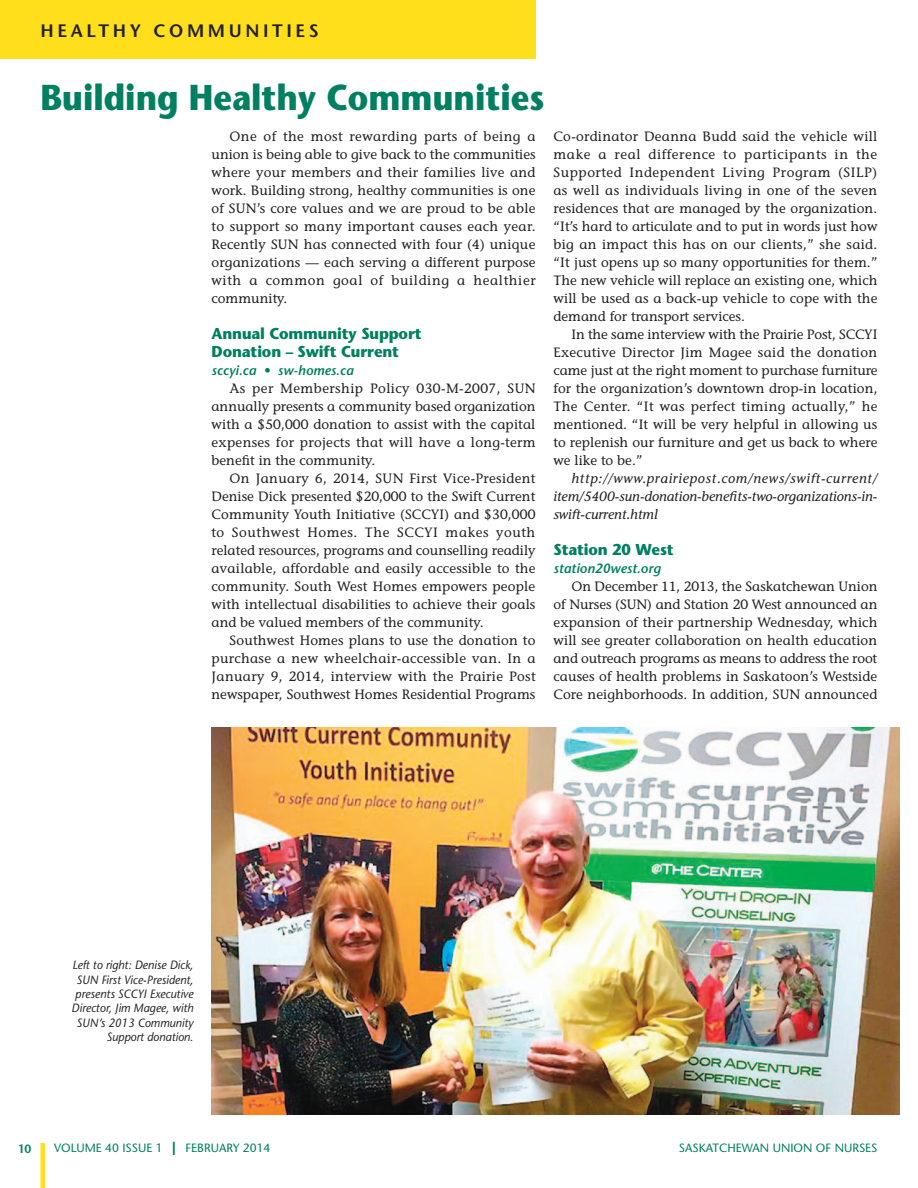
<style>
.page{position:relative;width:918px;height:1188px;background:#fff}
.page>*{position:absolute;margin:0;border:0;box-sizing:border-box;transform-origin:0 0}
.head{font:700 36px "Stone Sans";color:#008061;scale:.9 1}
.t1{font:600 18px "Stone Sans";letter-spacing:.2em;color:#231f20}
.subhead_1{font:700 15.75px/18px "Stone Sans";letter-spacing:-.01em;color:#008061;scale:.95 1}
.text{font:13.5px/18px "Stone Informal";color:#231f20;text-align:justify}
.text-2{font:italic 13.5px/18px "Stone Informal";color:#231f20;text-align:justify}
.text-3{font:italic 600 13.5px "Stone Sans";color:#008061}
.t2{font:italic 12px/14.4px "Stone Sans";color:#231f20;text-align:right;scale:.95 1}
.t3{font:12px "Stone Sans";color:#008061}
.t4{font:600 12px "Stone Sans";color:#008061}
.s1{font-weight:700;font-size:18px}
</style>
<div class="page">
<div style="left:40px;top:1143px;width:5px;height:45px;background:#ffdf1b"></div>
<div style="left:0;top:0;width:536px;height:58px;background:#ffdf1b"></div>
<img style="left:212px;top:728px;width:688px;height:387px">
<p class="t1" style="left:40px;top:19px;width:280px">HEALTHY COMMUNITIES</p>
<p class="head" style="left:40px;top:74px;width:561px">Building Healthy Communities</p>
<p class="text" style="left:212px;top:127px;width:326px;text-indent:18px">One of the most rewarding parts of being a union is being able to give back to the communities where your members and their families live and work. Building strong, healthy communities is one of SUN’s core values and we are proud to be able to support so many important causes each year.<br>Recently SUN has connected with four (4) unique organizations — each serving a different purpose with a common goal of building a healthier community.</p>
<p class="subhead_1" style="left:212px;top:324px;width:223px">Annual Community Support<br>Donation – Swift Current</p>
<p class="text-3" style="left:212px;top:362px;width:143px">sccyi.ca • sw-homes.ca</p>
<p class="text" style="left:212px;top:379px;width:326px;text-indent:18px">As per Membership Policy 030-M-2007, SUN annually presents a community based organization with a $50,000 donation to assist with the capital expenses for projects that will have a long-term benefit in the community.</p>
<p class="text" style="left:212px;top:469px;width:326px;text-indent:18px">On January 6, 2014, SUN First Vice-President Denise Dick presented $20,000 to the Swift Current Community Youth Initiative (SCCYI) and $30,000 to Southwest Homes. The SCCYI makes youth related resources, programs and counselling readily available, affordable and easily accessible to the community. South West Homes empowers people with intellectual disabilities to achieve their goals and be valued members of the community.</p>
<p class="text" style="left:212px;top:631px;width:326px;text-indent:18px">Southwest Homes plans to use the donation to purchase a new wheelchair-accessible van. In a January 9, 2014, interview with the Prairie Post newspaper, Southwest Homes Residential Programs</p>
<p class="text" style="left:554px;top:127px;width:326px">Co-ordinator Deanna Budd said the vehicle will make a real difference to participants in the Supported Independent Living Program (SILP) as well as individuals living in one of the seven residences that are managed by the organization. “It’s hard to articulate and to put in words just how big an impact this has on our clients,” she said. “It just opens up so many opportunities for them.” The new vehicle will replace an existing one, which will be used as a back-up vehicle to cope with the demand for transport services.</p>
<p class="text" style="left:554px;top:325px;width:326px;text-indent:18px">In the same interview with the Prairie Post, SCCYI Executive Director Jim Magee said the donation came just at the right moment to purchase furniture for the organization’s downtown drop-in location, The Center. “It was perfect timing actually,” he mentioned. “It will be very helpful in allowing us to replenish our furniture and get us back to where we like to be.”</p>
<p class="text-2" style="left:554px;top:469px;width:325px;text-indent:18px">http://www.prairiepost.com/news/swift-current/ item/5400-sun-donation-benefits-two-organizations-in&shy;swift-current.html</p>
<p class="subhead_1" style="left:554px;top:540px;width:128px">Station 20 West</p>
<p class="text-3" style="left:554px;top:560px;width:109px">station20west.org</p>
<p class="text" style="left:554px;top:577px;width:326px;text-indent:18px">On December 11, 2013, the Saskatchewan Union of Nurses (SUN) and Station 20 West announced an expansion of their partnership Wednesday, which will see greater collaboration on health education and outreach programs as means to address the root causes of health problems in Saskatoon’s Westside Core neighborhoods. In addition, SUN announced</p>
<p class="t2" style="left:72px;top:958px;width:130px">Left to right: Denise Dick,<br>SUN First Vice-President, presents SCCYI Executive<br>Director, Jim Magee, with<br>SUN’s 2013 Community<br>Support donation.</p>
<p class="t4" style="left:18px;top:1141px;width:15px">10</p>
<p class="t3" style="left:54px;top:1141px;width:218px">VOLUME 40 ISSUE 1 <span class="s1">|</span> FEBRUARY 2014</p>
<p class="t3" style="left:679px;top:1141px;width:200px">SASKATCHEWAN UNION OF NURSES</p>
</div>
